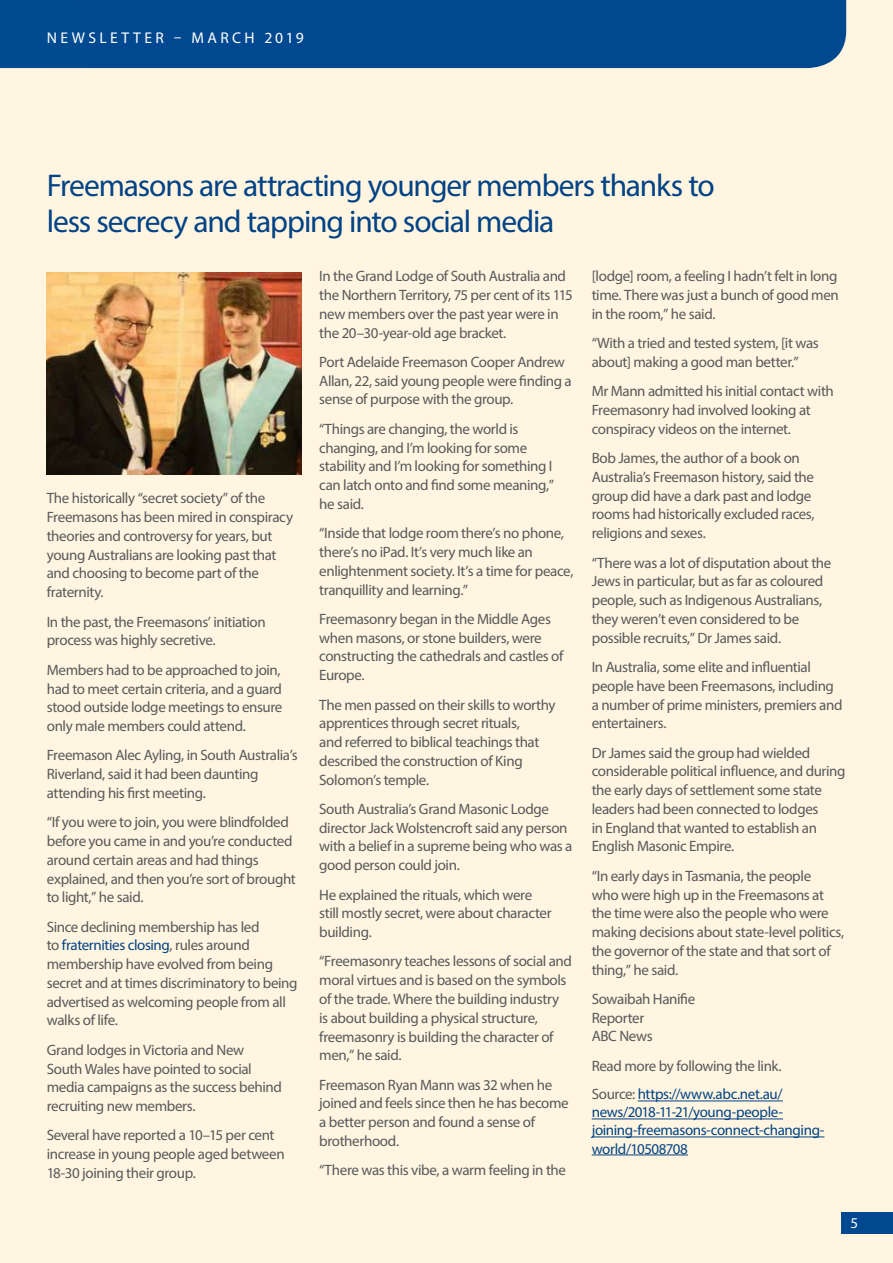
<style>
.page{position:relative;width:893px;height:1263px;background:#fff5e0}
.page>*{position:absolute;margin:0;border:0;box-sizing:border-box;transform-origin:0 0}
.t1{font:31.5px/36px "Myriad Pro";letter-spacing:-.035em;color:#014386}
.t2{font:15.6px "Myriad Pro";letter-spacing:.215em;color:#fff}
.t3{font:15px/18.8px "Myriad Pro";letter-spacing:-.025em;color:#58595b}
.t4{font:15px/18px "Myriad Pro";letter-spacing:-.025em;color:#014386}
.t5{font:15px "Myriad Pro";color:#fff}
.s1{color:#014386}
</style>
<div class="page">
<img style="left:47px;top:272px;width:254px;height:202px">
<hr style="left:638px;top:1100px;width:145px;height:1px;background:#014386">
<hr style="left:592px;top:1118px;width:191px;height:1px;background:#014386">
<hr style="left:592px;top:1136px;width:232px;height:1px;background:#014386">
<hr style="left:592px;top:1154px;width:96px;height:1px;background:#014386">
<div style="left:842px;top:1212px;width:51px;height:21px;background:#004990"></div>
<div style="left:0;top:0;width:846px;height:68px;background:#004990"></div>
<p class="t2" style="left:47px;top:28px;width:258px">NEWSLETTER – MARCH 2019</p>
<p class="t2" style="left:191px;top:28px;width:149px">NOVEMBER 2018</p>
<h1 class="t1" style="left:47px;top:167px;width:669px">Freemasons are attracting younger members thanks to less secrecy and tapping into social media</h1>
<p class="t3" style="left:47px;top:489px;width:248px">The historically “secret society” of the Freemasons has been mired in conspiracy theories and controversy for years, but young Australians are looking past that and choosing to become part of the fraternity.</p>
<p class="t3" style="left:47px;top:612px;width:221px">In the past, the Freemasons’ initiation process was highly secretive.</p>
<p class="t3" style="left:47px;top:660px;width:237px;text-align:justify">Members had to be approached to join, had to meet certain criteria, and a guard stood outside lodge meetings to ensure only male members could attend.</p>
<p class="t3" style="left:47px;top:746px;width:253px">Freemason Alec Ayling, in South Australia’s<br>Riverland, said it had been daunting attending his first meeting.</p>
<p class="t3" style="left:47px;top:813px;width:251px">“If you were to join, you were blindfolded before you came in and you’re conducted around certain areas and had things explained, and then you’re sort of brought to light,” he said.</p>
<p class="t3" style="left:47px;top:917px;width:252px">Since declining membership has led<br>to <span class="s1">fraternities closing</span>, rules around membership have evolved from being secret and at times discriminatory to being advertised as welcoming people from all walks of life.</p>
<p class="t3" style="left:47px;top:1040px;width:237px">Grand lodges in Victoria and New<br>South Wales have pointed to social media campaigns as the success behind recruiting new members.</p>
<p class="t3" style="left:47px;top:1126px;width:239px">Several have reported a 10–15 per cent increase in young people aged between<br>18-30 joining their group.</p>
<p class="t3" style="left:319px;top:267px;width:255px">In the Grand Lodge of South Australia and the Northern Territory, 75 per cent of its 115 new members over the past year were in the 20–30-year-old age bracket.</p>
<p class="t3" style="left:319px;top:352px;width:254px">Port Adelaide Freemason Cooper Andrew<br>Allan, 22, said young people were finding a sense of purpose with the group.</p>
<p class="t3" style="left:319px;top:419px;width:236px">“Things are changing, the world is changing, and I’m looking for some stability and I’m looking for something I can latch onto and find some meaning,” he said.</p>
<p class="t3" style="left:319px;top:524px;width:256px">“Inside that lodge room there’s no phone, there’s no iPad. It’s very much like an enlightenment society. It’s a time for peace, tranquillity and learning.”</p>
<p class="t3" style="left:319px;top:609px;width:246px">Freemasonry began in the Middle Ages when masons, or stone builders, were constructing the cathedrals and castles of<br>Europe.</p>
<p class="t3" style="left:319px;top:695px;width:238px">The men passed on their skills to worthy apprentices through secret rituals,<br>and referred to biblical teachings that described the construction of King Solomon’s temple.</p>
<p class="t3" style="left:319px;top:799px;width:255px">South Australia’s Grand Masonic Lodge director Jack Wolstencroft said any person with a belief in a supreme being who was a good person could join.</p>
<p class="t3" style="left:319px;top:885px;width:234px">He explained the rituals, which were still mostly secret, were about character building.</p>
<p class="t3" style="left:319px;top:952px;width:254px">“Freemasonry teaches lessons of social and moral virtues and is based on the symbols of the trade. Where the building industry<br>is about building a physical structure, freemasonry is building the character of men,” he said.</p>
<p class="t3" style="left:319px;top:1075px;width:251px">Freemason Ryan Mann was 32 when he joined and feels since then he has become a better person and found a sense of brotherhood.</p>
<p class="t3" style="left:319px;top:1161px;width:248px">“There was this vibe, a warm feeling in the</p>
<p class="t3" style="left:592px;top:267px;width:249px;text-align:justify">[lodge] room, a feeling I hadn’t felt in long time. There was just a bunch of good men in the room,” he said.</p>
<p class="t3" style="left:592px;top:333px;width:229px">“With a tried and tested system, [it was about] making a good man better.”</p>
<p class="t3" style="left:592px;top:382px;width:244px">Mr Mann admitted his initial contact with<br>Freemasonry had involved looking at conspiracy videos on the internet.</p>
<p class="t3" style="left:592px;top:449px;width:224px">Bob James, the author of a book on Australia’s Freemason history, said the group did have a dark past and lodge rooms had historically excluded races, religions and sexes.</p>
<p class="t3" style="left:592px;top:553px;width:241px">“There was a lot of disputation about the Jews in particular, but as far as coloured people, such as Indigenous Australians, they weren’t even considered to be possible recruits,” Dr James said.</p>
<p class="t3" style="left:592px;top:657px;width:252px">In Australia, some elite and influential people have been Freemasons, including a number of prime ministers, premiers and entertainers.</p>
<p class="t3" style="left:592px;top:743px;width:255px">Dr James said the group had wielded considerable political influence, and during the early days of settlement some state leaders had been connected to lodges<br>in England that wanted to establish an English Masonic Empire.</p>
<p class="t3" style="left:592px;top:866px;width:254px">“In early days in Tasmania, the people<br>who were high up in the Freemasons at the time were also the people who were making decisions about state-level politics, the governor of the state and that sort of thing,” he said.</p>
<p class="t3" style="left:592px;top:989px;width:105px">Sowaibah Hanifie<br>Reporter<br>ABC News</p>
<p class="t3" style="left:592px;top:1051px;width:193px;line-height:28.7px">Read more by following the link.<br>Source: <span class="s1">https://www.abc.net.au/</span></p>
<p class="t4" style="left:592px;top:1103px;width:234px">news/2018-11-21/young-people&shy;joining-freemasons-connect-changing&shy;world/10508708</p>
<p class="t5" style="left:850px;top:1214px;width:9px">5</p>
</div>
